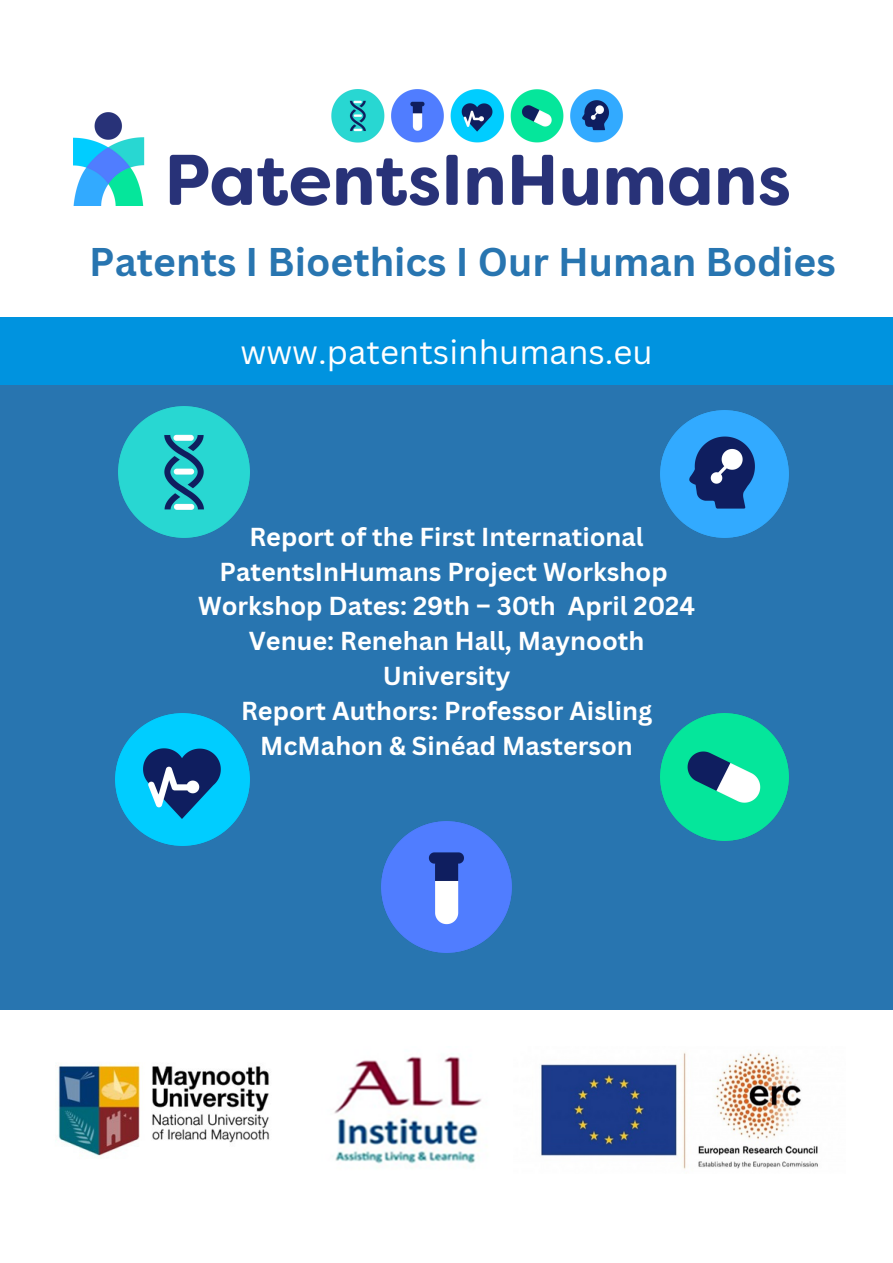
<style>
.page{position:relative;width:893px;height:1263px;background:#fff}
.page>*{position:absolute;margin:0;border:0;box-sizing:border-box;transform-origin:0 0}
.t1{font:700 39px "Canva Sans";color:#2875b0}
.t2{font:33px "Canva Sans";color:#fff}
.t3{font:700 25.28px/34.9px "Canva Sans";color:#fff;text-align:center}
</style>
<div class="page">
<img style="left:58px;top:1065px;width:212px;height:93px">
<img style="left:74px;top:89px;width:714px;height:116px">
<img style="left:541px;top:1052px;width:277px;height:117px">
<img style="left:334px;top:1056px;width:148px;height:108px">
<div style="left:0;top:317px;width:893px;height:68px;background:#0093df"></div>
<div style="left:0;top:385px;width:893px;height:624px;background:#2875b0"></div>
<img style="left:660px;top:410px;width:128px;height:128px">
<img style="left:660px;top:713px;width:128px;height:128px">
<img style="left:116px;top:713px;width:133px;height:132px">
<img style="left:381px;top:821px;width:131px;height:131px">
<img style="left:119px;top:407px;width:130px;height:130px">
<p class="t1" style="left:89px;top:234px;width:748px">Patents I Bioethics I Our Human Bodies</p>
<p class="t2" style="left:240px;top:328px;width:414px">www.patentsinhumans.eu</p>
<p class="t3" style="left:219px;top:518px;width:449px">Report of the First International<br>PatentsInHumans Project Workshop</p>
<p class="t3" style="left:198px;top:588px;width:498px">Workshop Dates: 29th – 30th April 2024</p>
<p class="t3" style="left:249px;top:623px;width:397px">Venue: Renehan Hall, Maynooth<br>University</p>
<p class="t3" style="left:241px;top:693px;width:413px">Report Authors: Professor Aisling<br>McMahon &amp; Sinéad Masterson</p>
</div>
